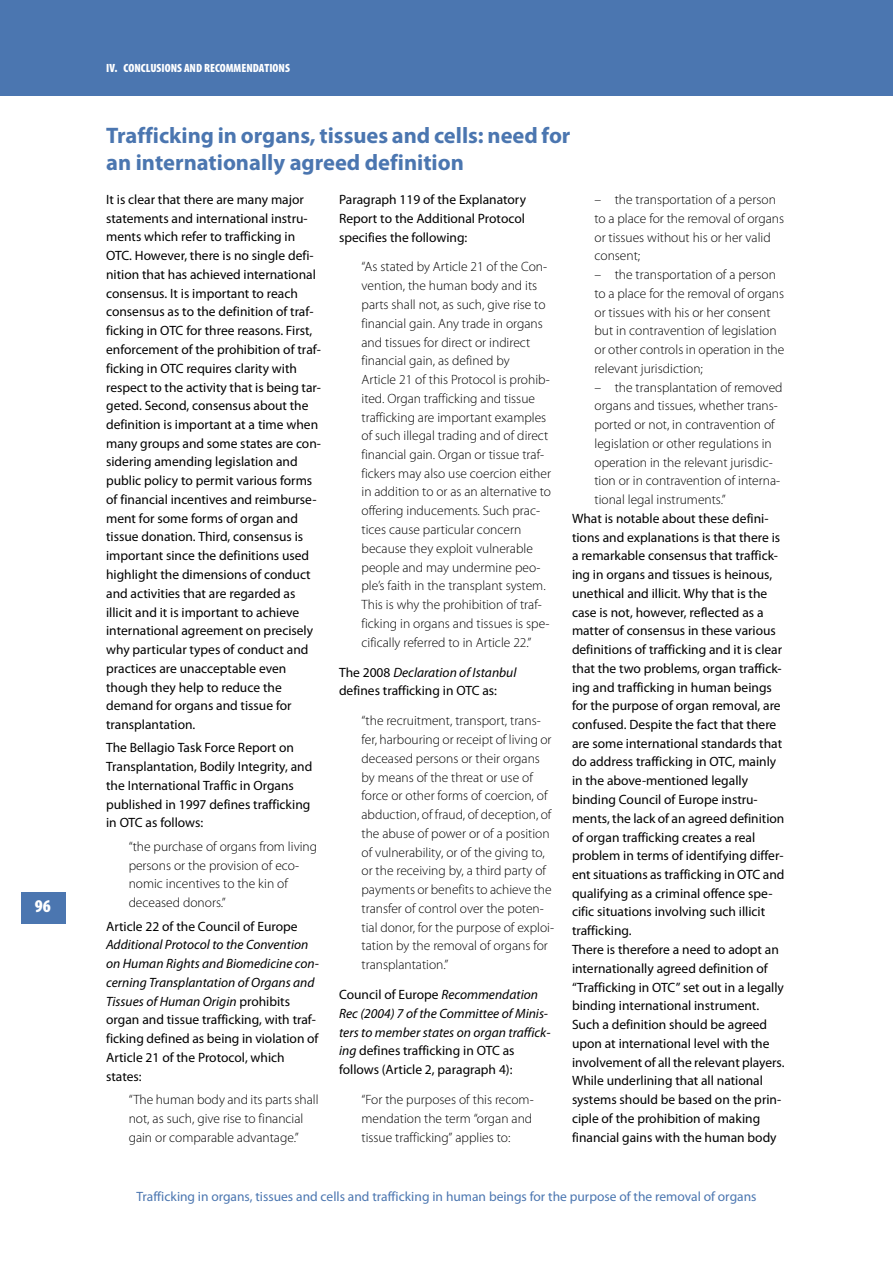
<style>
.page{position:relative;width:893px;height:1263px;background:#fff}
.page>*{position:absolute;margin:0;border:0;box-sizing:border-box;transform-origin:0 0}
.t1{font:700 22.5px/27px "Myriad Pro";color:#4b76b0}
.t2{font:900 condensed 18px "Myriad Pro";color:#fff}
.t3{font:13.5px/18.8px "Myriad Pro";color:#000}
.t4{font:300 13.5px/18.8px "Myriad Pro";color:#000}
.t5{font:italic 13.5px/18.8px "Myriad Pro";color:#000}
.t6{font:13.5px "Myriad Pro";color:#4b76b0}
.t7{font:900 condensed 12px "Myriad Pro";color:#fff}
.s1{font-style:normal}
.s2{font-style:italic}
</style>
<div class="page">
<div style="left:0;top:0;width:892px;height:96px;background:#4b76b0"></div>
<div style="left:21px;top:893px;width:45px;height:30px;background:#4b76b0"></div>
<hr style="left:21px;top:923px;width:45px;height:1px;background:#4b76b0">
<h2 class="t2" style="left:35px;top:900px;width:18px">96</h2>
<p class="t7" style="left:106px;top:63px;width:185px">IV. CONCLUSIONS AND RECOMMENDATIONS</p>
<h1 class="t1" style="left:106px;top:123px;width:466px">Trafficking in organs, tissues and cells: need for an internationally agreed definition</h1>
<p class="t3" style="left:106px;top:191px;width:216px">It is clear that there are many major statements and international instru&shy;ments which refer to trafficking in OTC. However, there is no single defi&shy;nition that has achieved international consensus. It is important to reach consensus as to the definition of traf&shy;ficking in OTC for three reasons. First, enforcement of the prohibition of traf&shy;ficking in OTC requires clarity with respect to the activity that is being tar&shy;geted. Second, consensus about the definition is important at a time when many groups and some states are con&shy;sidering amending legislation and public policy to permit various forms of financial incentives and reimburse&shy;ment for some forms of organ and tissue donation. Third, consensus is important since the definitions used highlight the dimensions of conduct and activities that are regarded as illicit and it is important to achieve international agreement on precisely why particular types of conduct and practices are unacceptable even though they help to reduce the demand for organs and tissue for transplantation.</p>
<p class="t3" style="left:106px;top:740px;width:208px">The Bellagio Task Force Report on Transplantation, Bodily Integrity, and the International Traffic in Organs published in 1997 defines trafficking in OTC as follows:</p>
<p class="t4" style="left:129px;top:838px;width:190px">“the purchase of organs from living persons or the provision of eco&shy;nomic incentives to the kin of deceased donors.”</p>
<p class="t3" style="left:106px;top:918px;width:193px">Article 22 of the Council of Europe</p>
<p class="t5" style="left:106px;top:937px;width:214px">Additional Protocol to the Convention on Human Rights and Biomedicine con&shy;cerning Transplantation of Organs and Tissues of Human Origin <span class="s1">prohibits organ and tissue trafficking, with traf&shy;ficking defined as being in violation of Article 21 of the Protocol, which states:</span></p>
<p class="t4" style="left:129px;top:1091px;width:191px">“The human body and its parts shall not, as such, give rise to financial gain or comparable advantage.”</p>
<p class="t3" style="left:339px;top:191px;width:188px;text-align:justify">Paragraph 119 of the Explanatory Report to the Additional Protocol specifies the following:</p>
<p class="t4" style="left:361px;top:259px;width:191px">“As stated by Article 21 of the Con&shy;vention, the human body and its parts shall not, as such, give rise to financial gain. Any trade in organs and tissues for direct or indirect financial gain, as defined by<br>Article 21 of this Protocol is prohib&shy;ited. Organ trafficking and tissue trafficking are important examples of such illegal trading and of direct financial gain. Organ or tissue traf&shy;fickers may also use coercion either in addition to or as an alternative to offering inducements. Such prac&shy;tices cause particular concern because they exploit vulnerable people and may undermine peo&shy;ple’s faith in the transplant system.<br>This is why the prohibition of traf&shy;ficking in organs and tissues is spe&shy;cifically referred to in Article 22.”</p>
<p class="t3" style="left:339px;top:664px;width:179px">The 2008 <span class="s2">Declaration of Istanbul </span>defines trafficking in OTC as:</p>
<p class="t4" style="left:361px;top:712px;width:194px">“the recruitment, transport, trans&shy;fer, harbouring or receipt of living or deceased persons or their organs by means of the threat or use of force or other forms of coercion, of abduction, of fraud, of deception, of the abuse of power or of a position of vulnerability, or of the giving to, or the receiving by, a third party of payments or benefits to achieve the transfer of control over the poten&shy;tial donor, for the purpose of exploi&shy;tation by the removal of organs for transplantation.”</p>
<p class="t5" style="left:339px;top:986px;width:213px"><span class="s1">Council of Europe</span> Recommendation Rec (2004) 7 of the Committee of Minis&shy;ters to member states on organ traffick&shy;ing <span class="s1">defines trafficking in OTC as follows (Article 2, paragraph 4):</span></p>
<p class="t4" style="left:361px;top:1091px;width:174px;text-align:justify">“For the purposes of this recom&shy;mendation the term “organ and tissue trafficking” applies to:</p>
<p class="t4" style="left:594px;top:191px;width:191px">– the transportation of a person to a place for the removal of organs or tissues without his or her valid consent;</p>
<p class="t4" style="left:594px;top:266px;width:191px">– the transportation of a person to a place for the removal of organs or tissues with his or her consent but in contravention of legislation or other controls in operation in the relevant jurisdiction;</p>
<p class="t4" style="left:594px;top:379px;width:189px">– the transplantation of removed organs and tissues, whether trans&shy;ported or not, in contravention of legislation or other regulations in operation in the relevant jurisdic&shy;tion or in contravention of interna&shy;tional legal instruments.”</p>
<p class="t3" style="left:572px;top:510px;width:214px">What is notable about these defini&shy;tions and explanations is that there is a remarkable consensus that traffick&shy;ing in organs and tissues is heinous, unethical and illicit. Why that is the case is not, however, reflected as a matter of consensus in these various definitions of trafficking and it is clear that the two problems, organ traffick&shy;ing and trafficking in human beings for the purpose of organ removal, are confused. Despite the fact that there are some international standards that do address trafficking in OTC, mainly in the above-mentioned legally binding Council of Europe instru&shy;ments, the lack of an agreed definition of organ trafficking creates a real problem in terms of identifying differ&shy;ent situations as trafficking in OTC and qualifying as a criminal offence spe&shy;cific situations involving such illicit trafficking.<br>There is therefore a need to adopt an internationally agreed definition of “Trafficking in OTC” set out in a legally binding international instrument.<br>Such a definition should be agreed upon at international level with the involvement of all the relevant players.<br>While underlining that all national systems should be based on the prin&shy;ciple of the prohibition of making financial gains with the human body</p>
<p class="t6" style="left:136px;top:1192px;width:621px">Trafficking in organs, tissues and cells and trafficking in human beings for the purpose of the removal of organs</p>
</div>
